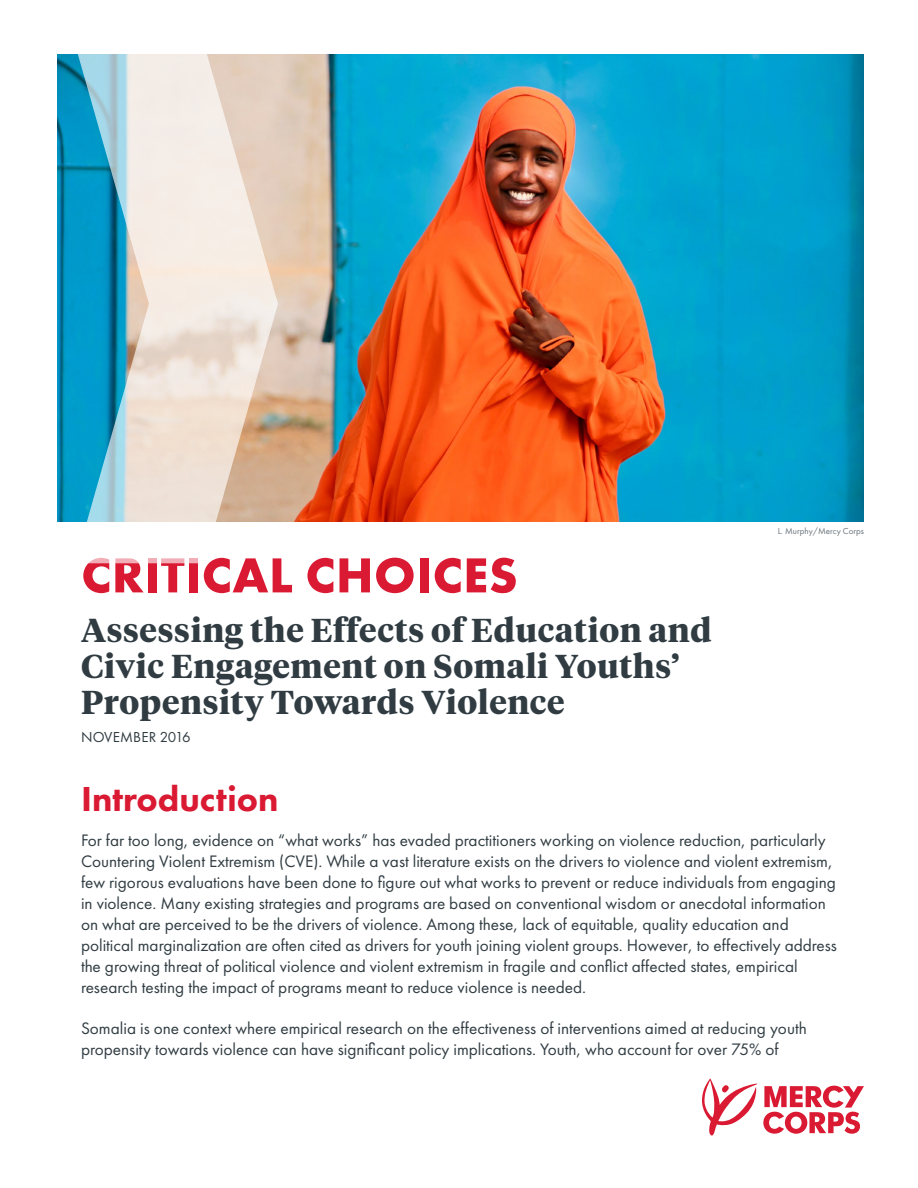
<style>
.page{position:relative;width:918px;height:1188px;background:#fff}
.page>*{position:absolute;margin:0;border:0;box-sizing:border-box;transform-origin:0 0}
.t1{font:700 51px "Futura PT";letter-spacing:.01em;color:#da1a32}
.t2{font:800 36px "Futura PT";color:#da1a32}
.t3{font:700 33px/36px "Tiempos Headline";letter-spacing:.02em;color:#303c42}
.t4{font:17.25px/21px "Futura PT";color:#303c42}
.t5{font:15px "Futura PT";letter-spacing:.01em;color:#303c42}
.t6{font:9px "Futura PT";color:#687177}
</style>
<div class="page">
<svg style="left:702px;top:1078px;width:55px;height:58px"></svg>
<svg style="left:763px;top:1086px;width:101px;height:48px"></svg>
<img style="left:57px;top:54px;width:807px;height:467px">
<svg style="left:75px;top:54px;width:203px;height:468px"></svg>
<h1 class="t1" style="left:81px;top:542px;width:438px">CRITICAL CHOICES</h1>
<h3 class="t3" style="left:81px;top:611px;width:632px">Assessing the Effects of Education and<br>Civic Engagement on Somali Youths’<br>Propensity Towards Violence</h3>
<p class="t5" style="left:81px;top:728px;width:111px">NOVEMBER 2016</p>
<p class="t6" style="left:778px;top:526px;width:88px">L. Murphy/Mercy Corps</p>
<h2 class="t2" style="left:81px;top:777px;width:199px">Introduction</h2>
<p class="t4" style="left:81px;top:830px;width:758px">For far too long, evidence on “what works” has evaded practitioners working on violence reduction, particularly Countering Violent Extremism (CVE). While a vast literature exists on the drivers to violence and violent extremism, few rigorous evaluations have been done to figure out what works to prevent or reduce individuals from engaging in violence. Many existing strategies and programs are based on conventional wisdom or anecdotal information on what are perceived to be the drivers of violence. Among these, lack of equitable, quality education and political marginalization are often cited as drivers for youth joining violent groups. However, to effectively address the growing threat of political violence and violent extremism in fragile and conflict affected states, empirical research testing the impact of programs meant to reduce violence is needed.</p>
<p class="t4" style="left:81px;top:1018px;width:727px">Somalia is one context where empirical research on the effectiveness of interventions aimed at reducing youth propensity towards violence can have significant policy implications. Youth, who account for over 75% of</p>
</div>
